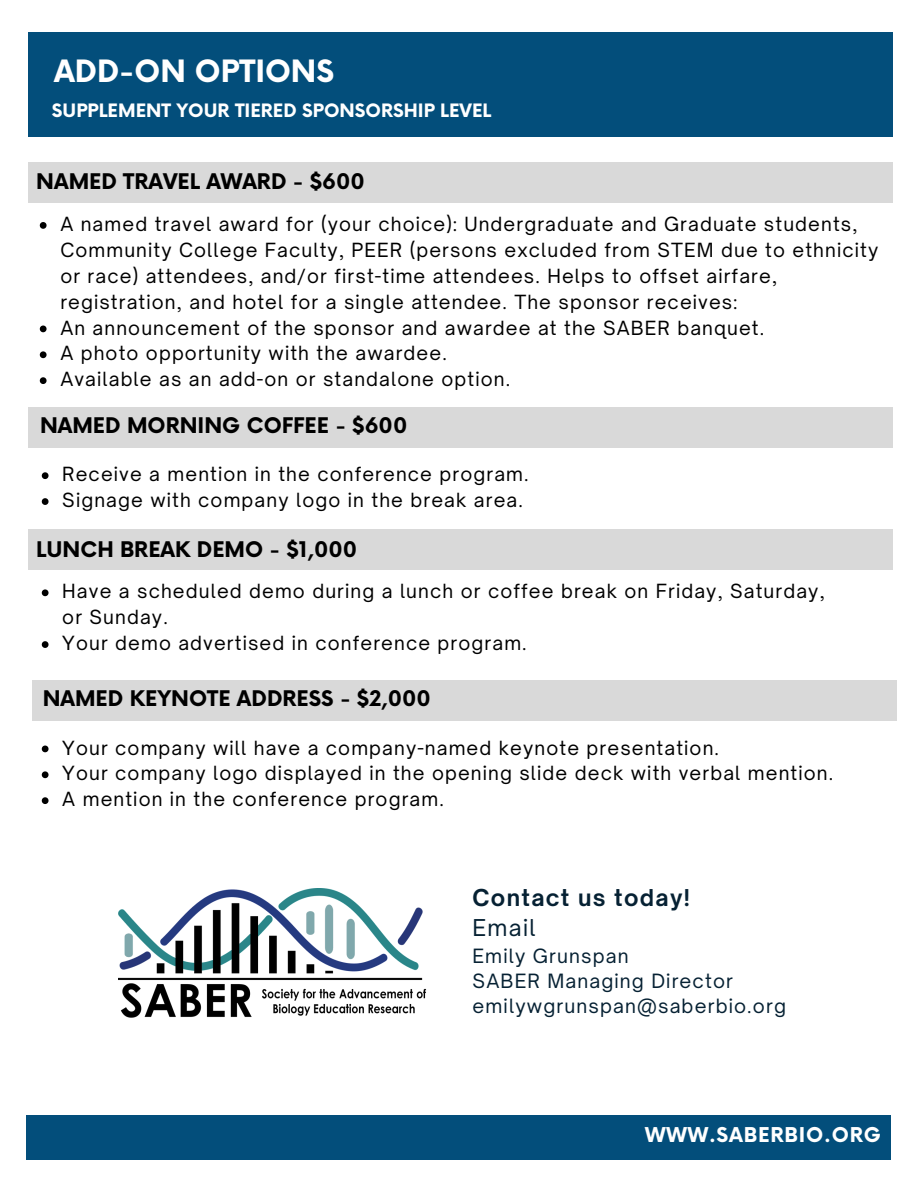
<style>
.page{position:relative;width:918px;height:1188px;background:#fff}
.page>*{position:absolute;margin:0;border:0;box-sizing:border-box;transform-origin:0 0}
.t1{font:700 30px "Now";color:#fff}
.t2{font:700 22.2px "Open Sauce One";letter-spacing:.06em;color:#062133}
.t3{font:22.2px "Open Sauce One";letter-spacing:.06em;color:#062133}
.t4{font:700 21px "Now";color:#000}
.t5{font:700 19.95px "Now";letter-spacing:.04em;color:#fff}
.t6{font:18.9px "Open Sauce One";letter-spacing:.06em;color:#062133}
.t7{font:18.75px/25.8px "Open Sauce One";letter-spacing:.06em;color:#000}
.t8{font:700 18px "Now";color:#fff}
</style>
<div class="page">
<img style="left:118px;top:889px;width:309px;height:129px">
<div style="left:29px;top:32px;width:864px;height:105px;background:#034e7b"></div>
<svg style="left:40px;top:222px;width:7px;height:7px"></svg>
<svg style="left:40px;top:326px;width:7px;height:6px"></svg>
<svg style="left:40px;top:351px;width:7px;height:7px"></svg>
<svg style="left:40px;top:377px;width:7px;height:7px"></svg>
<div style="left:29px;top:162px;width:864px;height:41px;background:#d9d9d9"></div>
<div style="left:29px;top:407px;width:864px;height:40px;background:#d9d9d9"></div>
<svg style="left:42px;top:472px;width:7px;height:7px"></svg>
<svg style="left:42px;top:498px;width:7px;height:7px"></svg>
<svg style="left:42px;top:589px;width:7px;height:7px"></svg>
<svg style="left:42px;top:641px;width:7px;height:7px"></svg>
<div style="left:29px;top:529px;width:864px;height:41px;background:#d9d9d9"></div>
<div style="left:33px;top:680px;width:864px;height:40px;background:#d9d9d9"></div>
<svg style="left:42px;top:746px;width:7px;height:6px"></svg>
<svg style="left:42px;top:771px;width:7px;height:7px"></svg>
<svg style="left:42px;top:797px;width:7px;height:7px"></svg>
<div style="left:27px;top:1116px;width:864px;height:44px;background:#034e7b"></div>
<p class="t1" style="left:54px;top:55px;width:282px">ADD-ON OPTIONS</p>
<p class="t8" style="left:52px;top:100px;width:441px">SUPPLEMENT YOUR TIERED SPONSORSHIP LEVEL</p>
<p class="t4" style="left:36px;top:170px;width:330px">NAMED TRAVEL AWARD - $600</p>
<p class="t7" style="left:60px;top:211px;width:819px">A named travel award for (your choice): Undergraduate and Graduate students, Community College Faculty, PEER (persons excluded from STEM due to ethnicity or race) attendees, and/or first-time attendees. Helps to offset airfare, registration, and hotel for a single attendee. The sponsor receives:</p>
<p class="t7" style="left:60px;top:314px;width:705px">An announcement of the sponsor and awardee at the SABER banquet.</p>
<p class="t7" style="left:60px;top:340px;width:388px">A photo opportunity with the awardee.</p>
<p class="t7" style="left:60px;top:366px;width:451px">Available as an add-on or standalone option.</p>
<p class="t4" style="left:40px;top:414px;width:369px">NAMED MORNING COFFEE - $600</p>
<p class="t7" style="left:62px;top:461px;width:468px">Receive a mention in the conference program.</p>
<p class="t7" style="left:62px;top:487px;width:462px">Signage with company logo in the break area.</p>
<p class="t4" style="left:36px;top:539px;width:323px">LUNCH BREAK DEMO - $1,000</p>
<p class="t7" style="left:62px;top:578px;width:764px">Have a scheduled demo during a lunch or coffee break on Friday, Saturday, or Sunday.</p>
<p class="t7" style="left:62px;top:630px;width:466px">Your demo advertised in conference program.</p>
<p class="t4" style="left:43px;top:687px;width:390px">NAMED KEYNOTE ADDRESS - $2,000</p>
<p class="t7" style="left:62px;top:734px;width:658px">Your company will have a company-named keynote presentation.</p>
<p class="t7" style="left:62px;top:760px;width:772px">Your company logo displayed in the opening slide deck with verbal mention.</p>
<p class="t7" style="left:62px;top:786px;width:383px">A mention in the conference program.</p>
<p class="t2" style="left:473px;top:884px;width:219px">Contact us today!</p>
<p class="t3" style="left:473px;top:914px;width:64px">Email</p>
<p class="t6" style="left:473px;top:944px;width:158px">Emily Grunspan</p>
<p class="t6" style="left:473px;top:969px;width:262px">SABER Managing Director</p>
<p class="t6" style="left:473px;top:995px;width:315px">emilywgrunspan@saberbio.org</p>
<p class="t5" style="left:645px;top:1124px;width:237px">WWW.SABERBIO.ORG</p>
</div>
